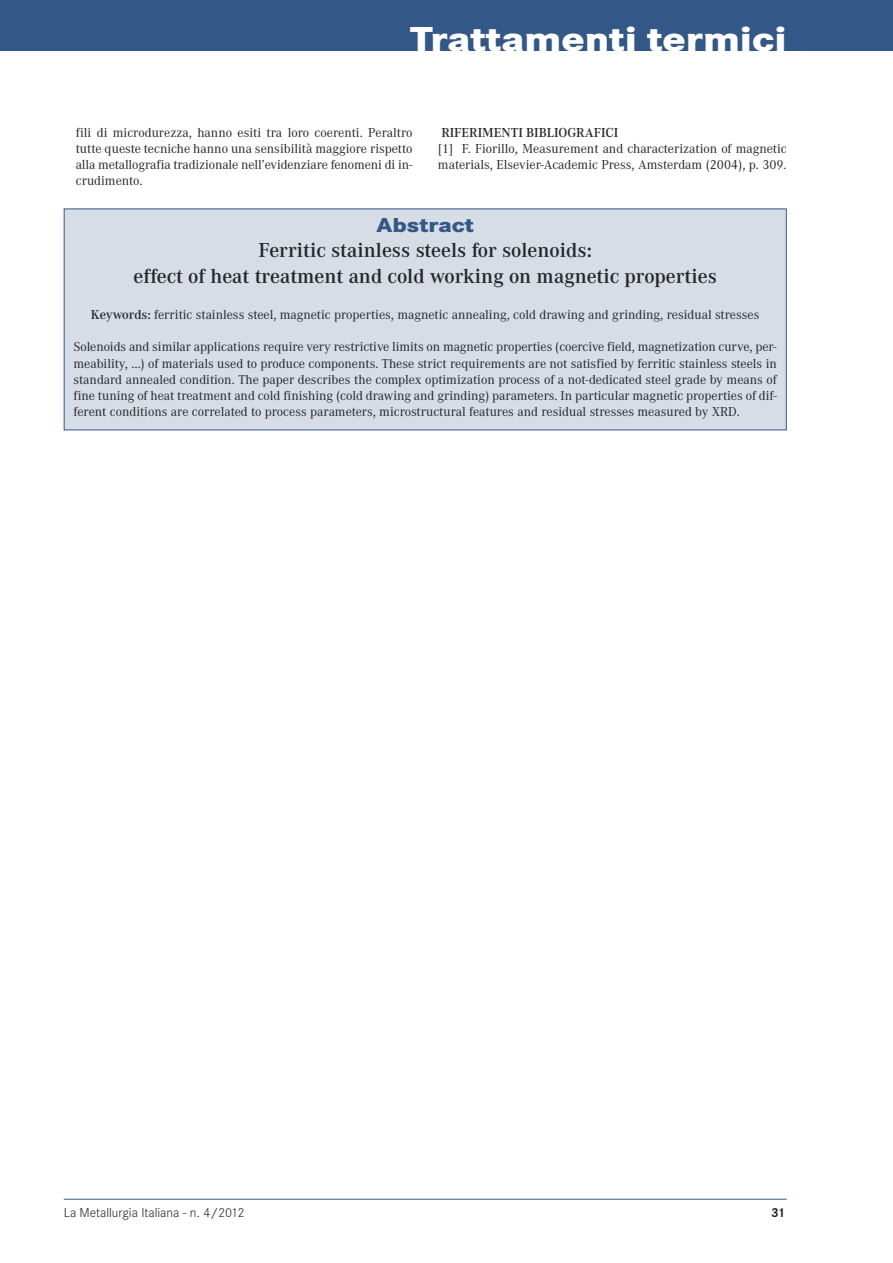
<style>
.page{position:relative;width:893px;height:1263px;background:#fff}
.page>*{position:absolute;margin:0;border:0;box-sizing:border-box;transform-origin:0 0}
.t1{font:800 36px "Corporate S";color:#fff;scale:1.14 1}
.t2{font:600 21px/25.2px "Corporate A";color:#272627;text-align:center}
.t3{font:800 21px "Corporate S";color:#335786;scale:1.14 1}
.t4{font:13.5px/16.2px "Corporate A";color:#272627;text-align:justify}
.t5{font:300 13.5px "Corporate S";color:#272627}
.t6{font:600 13.5px "Corporate A";color:#272627}
.t7{font:700 13.5px "Corporate S";color:#272627}
.s1{font-weight:600}
</style>
<div class="page">
<div style="left:0;top:0;width:893px;height:51px;background:#335786"></div>
<hr style="left:64px;top:1199px;width:723px;height:1px;background:#335786">
<div style="left:65px;top:209px;width:721px;height:221px;background:#d6dde7"></div>
<h1 class="t1" style="left:410px;top:18px;width:332px">Trattamenti termici</h1>
<p class="t4" style="left:76px;top:124px;width:338px">fili di microdurezza, hanno esiti tra loro coerenti. Peraltro tutte queste tecniche hanno una sensibilità maggiore rispetto alla metallografia tradizionale nell’evidenziare fenomeni di in&shy;crudimento.</p>
<p class="t6" style="left:441px;top:124px;width:179px">RIFERIMENTI BIBLIOGRAFICI</p>
<p class="t4" style="left:438px;top:140px;width:350px">[1] F. Fiorillo, Measurement and characterization of magnetic materials, Elsevier-Academic Press, Amsterdam (2004), p. 309.</p>
<h2 class="t3" style="left:376px;top:213px;width:87px">Abstract</h2>
<h2 class="t2" style="left:133px;top:238px;width:585px">Ferritic stainless steels for solenoids:<br>effect of heat treatment and cold working on magnetic properties</h2>
<p class="t4" style="left:91px;top:306px;width:670px"><span class="s1">Keywords:</span> ferritic stainless steel, magnetic properties, magnetic annealing, cold drawing and grinding, residual stresses</p>
<p class="t4" style="left:74px;top:339px;width:705px">Solenoids and similar applications require very restrictive limits on magnetic properties (coercive field, magnetization curve, per&shy;meability, …) of materials used to produce components. These strict requirements are not satisfied by ferritic stainless steels in standard annealed condition. The paper describes the complex optimization process of a not-dedicated steel grade by means of fine tuning of heat treatment and cold finishing (cold drawing and grinding) parameters. In particular magnetic properties of dif&shy;ferent conditions are correlated to process parameters, microstructural features and residual stresses measured by XRD.</p>
<p class="t5" style="left:64px;top:1204px;width:182px">La Metallurgia Italiana - n. 4/2012</p>
<p class="t7" style="left:771px;top:1204px;width:16px">31</p>
</div>
